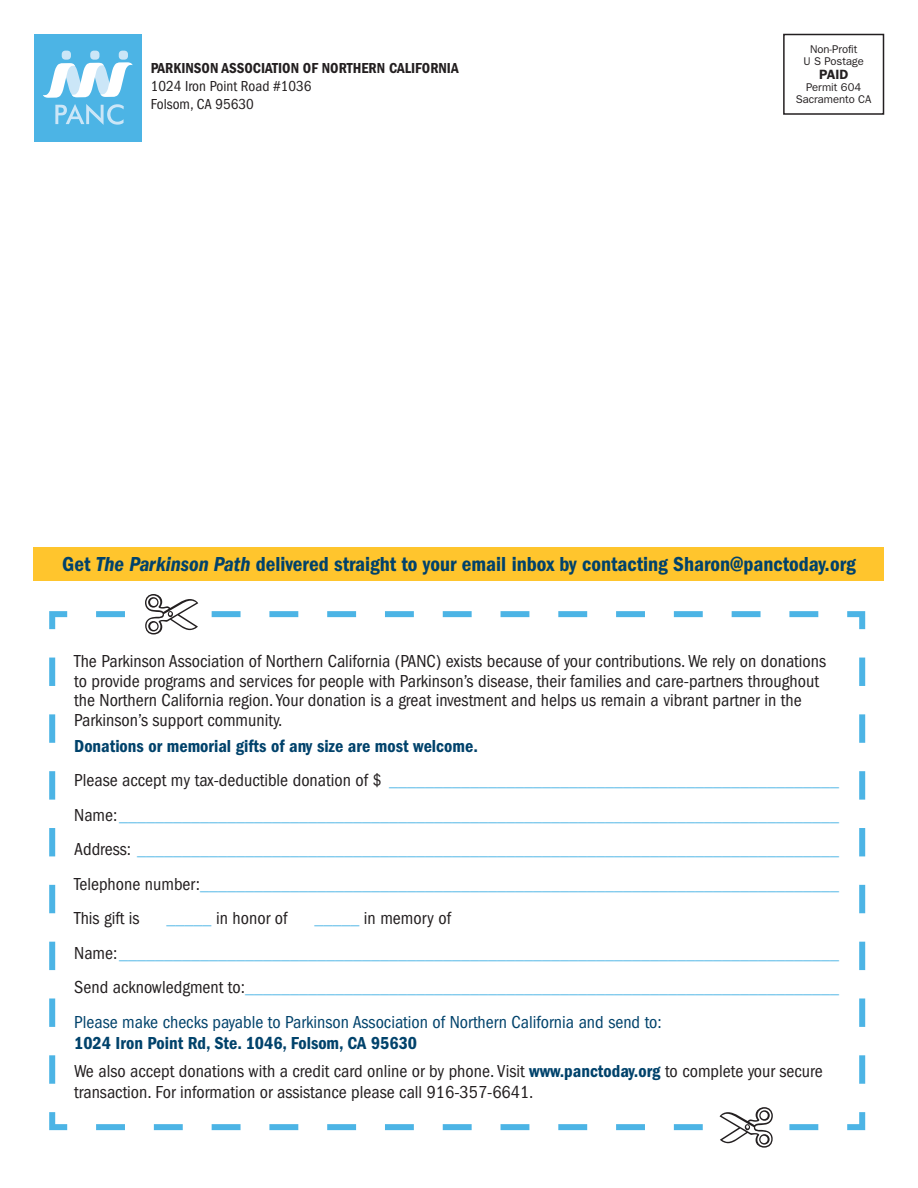
<style>
.page{position:relative;width:918px;height:1188px;background:#fff}
.page>*{position:absolute;margin:0;border:0;box-sizing:border-box;transform-origin:0 0}
.t1{font:21px "ITC Franklin Gothic Std Dm Cd";color:#00426b}
.t2{font:condensed 18px/34.5px "ITC Franklin Gothic Std";color:#4cb4e5;text-align:justify}
.t3{font:condensed 18px/19.5px "ITC Franklin Gothic Std";color:#231f20}
.t4{font:18px "ITC Franklin Gothic Std Dm Cd";color:#00426b}
.t5{font:15px "ITC Franklin Gothic Std Dm Cd";color:#231f20}
.t6{font:condensed 15px/18px "ITC Franklin Gothic Std";color:#231f20}
.t7{font:600 13.5px "ITC Franklin Gothic Std";color:#231f20}
.t8{font:11.25px/12px "ITC Franklin Gothic Std";color:#231f20;text-align:center}
.s1{font-family:"ITC Franklin Gothic Std Dm Cd It"}
.s2{color:#231f20}
.s3{color:#00426b}
.s4{font-family:"ITC Franklin Gothic Std Dm Cd";font-stretch:normal;color:#00426b}
.s5{color:#4cb4e5}
</style>
<div class="page">
<div style="left:34px;top:34px;width:108px;height:108px;background:#4cb4e5"></div>
<div style="left:62px;top:51px;width:9px;height:9px;background:#cbe6f7;border-radius:3px"></div>
<div style="left:90px;top:51px;width:9px;height:9px;background:#cbe6f7;border-radius:3px"></div>
<div style="left:119px;top:51px;width:9px;height:9px;background:#cbe6f7;border-radius:3px"></div>
<svg style="left:55px;top:104px;width:69px;height:21px"></svg>
<svg style="left:43px;top:62px;width:90px;height:36px"></svg>
<div style="left:783px;top:34px;width:101px;height:81px;border:2px solid #231f20"></div>
<div style="left:34px;top:547px;width:850px;height:33px;background:#ffc52d"></div>
<svg style="left:847px;top:1112px;width:18px;height:18px"></svg>
<svg style="left:96px;top:1107px;width:722px;height:41px"></svg>
<svg style="left:49px;top:1112px;width:18px;height:18px"></svg>
<svg style="left:49px;top:658px;width:6px;height:426px"></svg>
<svg style="left:49px;top:611px;width:18px;height:18px"></svg>
<svg style="left:96px;top:594px;width:722px;height:40px"></svg>
<svg style="left:847px;top:611px;width:18px;height:18px"></svg>
<svg style="left:859px;top:658px;width:6px;height:426px"></svg>
<p class="t5" style="left:151px;top:60px;width:309px">PARKINSON ASSOCIATION OF NORTHERN CALIFORNIA</p>
<p class="t6" style="left:151px;top:77px;width:162px">1024 Iron Point Road #1036<br>Folsom, CA 95630</p>
<p class="t8" style="left:804px;top:43px;width:62px">Non-Profit<br>U S Postage</p>
<p class="t7" style="left:819px;top:67px;width:31px">PAID</p>
<p class="t8" style="left:796px;top:81px;width:77px">Permit 604<br>Sacramento CA</p>
<p class="t1" style="left:62px;top:552px;width:795px">Get <span class="s1">The Parkinson Path</span> delivered straight to your email inbox by contacting Sharon@panctoday.org</p>
<p class="t3" style="left:74px;top:652px;width:753px">The Parkinson Association of Northern California (PANC) exists because of your contributions. We rely on donations to provide programs and services for people with Parkinson’s disease, their families and care-partners throughout the Northern California region. Your donation is a great investment and helps us remain a vibrant partner in the Parkinson’s support community.</p>
<p class="t4" style="left:74px;top:736px;width:405px">Donations or memorial gifts of any size are most welcome.</p>
<p class="t2" style="left:74px;top:763px;width:766px"><span class="s2">Please accept my tax-deductible donation of $</span> __________________________________________________ <span class="s2">Name:</span>________________________________________________________________________________ <span class="s2">Address:</span> ______________________________________________________________________________ <span class="s2">Telephone number:</span>_______________________________________________________________________ <span class="s2">This gift is</span></p>
<p class="t2" style="left:74px;top:901px;width:766px;text-align:left;text-indent:240px">_____ <span class="s2">in memory of Name:</span>________________________________________________________________________________ <span class="s2">Send acknowledgment to:</span>__________________________________________________________________ <span class="s3">Please make checks payable to Parkinson Association of Northern California and send to:</span></p>
<p class="t4" style="left:74px;top:1033px;width:344px">1024 Iron Point Rd, Ste. 1046, Folsom, CA 95630</p>
<p class="t3" style="left:74px;top:1060px;width:750px;line-height:21px">We also accept donations with a credit card online or by phone. Visit <span class="s4">www.panctoday.org</span> to complete your secure transaction. For information or assistance please call 916-357-6641.</p>
<p class="t3" style="left:167px;top:909px;width:122px"><span class="s5">_____</span> in honor of</p>
</div>
